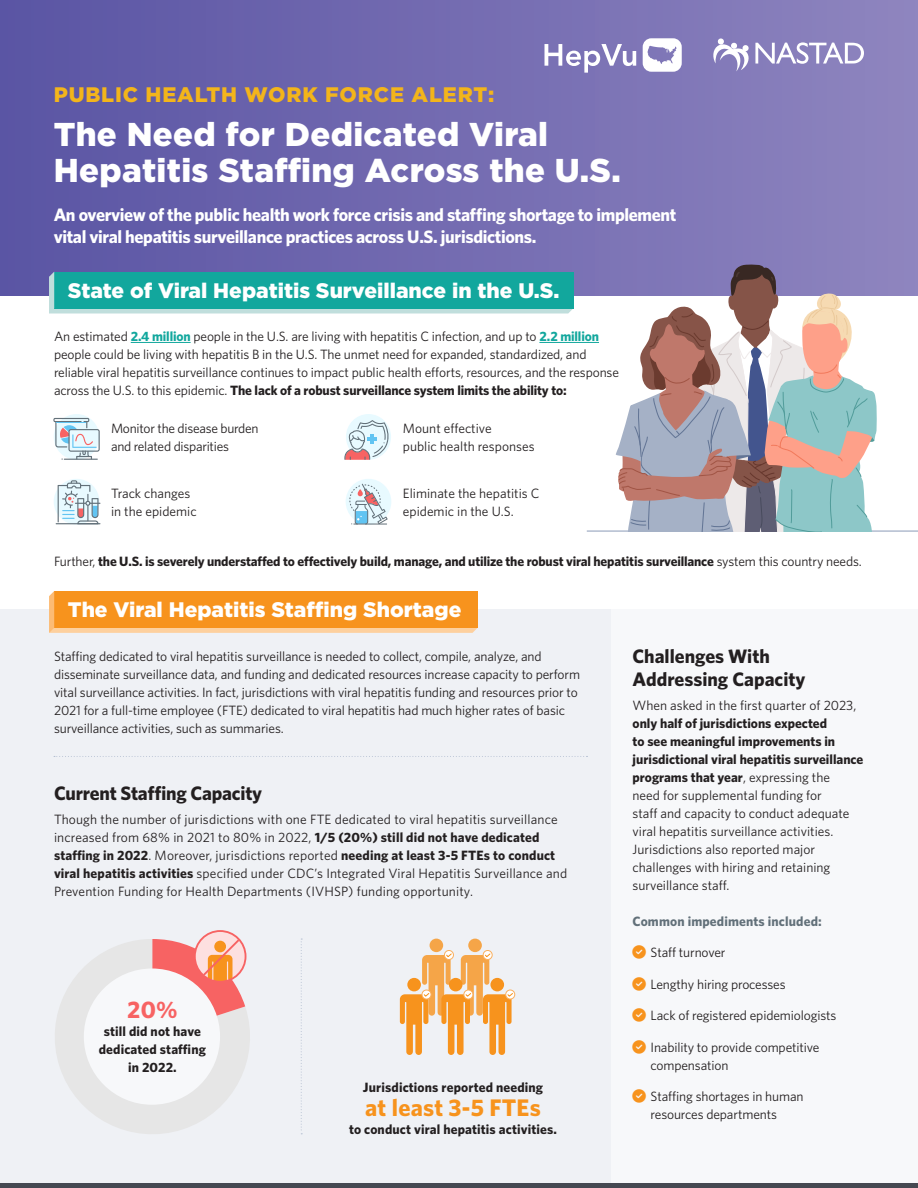
<style>
.page{position:relative;width:918px;height:1188px;background:#fff}
.page>*{position:absolute;margin:0;border:0;box-sizing:border-box;transform-origin:0 0}
.t1{font:900 33px/36px "Gotham";letter-spacing:.01em;color:#fff}
.Chart_Title{font:700 24px "Whitney";letter-spacing:.01em;color:#f7931d}
.Chart_Title-2{font:700 24px "Whitney";color:#f76363}
.t2{font:900 21px "Gotham";color:#fff}
.t3{font:900 21px "Gotham";letter-spacing:.04em;color:#f3b51b}
.Chart_Title-3{font:700 19.5px/22.5px "Whitney";letter-spacing:-.005em;color:#231f20}
.Paragraph_Style_2{font:700 18px/22.5px "Whitney";letter-spacing:-.02em;color:#fff}
.Body{font:16.05px/21.3px "Whitney";color:#231f20;text-align:center}
.Body-2{font:13.5px/18px "Whitney";letter-spacing:-.01em;color:#231f20}
.Chart_Title-4{font:13.5px/18px "Whitney";letter-spacing:.01em;color:#231f20}
.Body-3{font:700 13.5px "Whitney";letter-spacing:-.01em;color:#231f20}
.Chart_Title-5{font:700 13.5px/18px "Whitney";letter-spacing:.01em;color:#231f20;text-align:center}
.Body-4{font:700 13.5px "Whitney";letter-spacing:.01em;color:#627079}
.s1{font-weight:700;color:#12a79d}
.s2{font-weight:700}
.s3{font-weight:400}
</style>
<div class="page">
<div style="left:0;top:0;width:918px;height:296px;background:linear-gradient(to right,#5a54a3,#8e84bf)"></div>
<hr style="left:131px;top:342px;width:60px;height:1px;background:#12a79d">
<hr style="left:539px;top:342px;width:60px;height:1px;background:#12a79d">
<svg style="left:643px;top:38px;width:39px;height:34px"></svg>
<svg style="left:544px;top:44px;width:92px;height:29px"></svg>
<svg style="left:49px;top:272px;width:524px;height:42px;background:#28aea5"></svg>
<svg style="left:54px;top:479px;width:45px;height:46px"></svg>
<hr style="left:56px;top:523px;width:44px;height:1px;background:#627079">
<svg style="left:58px;top:480px;width:42px;height:44px;background:#c8d7de"></svg>
<div style="left:346px;top:479px;width:45px;height:46px;background:#e8faff;border-radius:50%"></div>
<svg style="left:349px;top:484px;width:39px;height:41px"></svg>
<div style="left:54px;top:414px;width:45px;height:46px;background:#e8faff;border-radius:50%"></div>
<svg style="left:53px;top:418px;width:47px;height:42px"></svg>
<div style="left:346px;top:414px;width:45px;height:46px;background:#e8faff;border-radius:50%"></div>
<svg style="left:344px;top:420px;width:45px;height:40px"></svg>
<hr style="left:370px;top:434px;width:4px;height:10px;background:#61c4f2">
<hr style="left:367px;top:437px;width:10px;height:4px;background:#61c4f2">
<svg style="left:712px;top:38px;width:152px;height:33px"></svg>
<div style="left:0;top:609px;width:918px;height:579px;background:#eff1f5"></div>
<svg style="left:49px;top:591px;width:429px;height:42px;background:#f79a2d"></svg>
<div style="left:612px;top:609px;width:306px;height:575px;background:#f7f8fa"></div>
<div style="left:430px;top:939px;width:13px;height:13px;background:#f5a548;border-radius:50%"></div>
<div style="left:468px;top:939px;width:14px;height:13px;background:#f5a548;border-radius:50%"></div>
<div style="left:506px;top:990px;width:9px;height:9px;background:#f8bd7e;border-radius:50%"></div>
<div style="left:505px;top:990px;width:10px;height:9px;border:1px solid #fab05f;border-radius:50%"></div>
<div style="left:444px;top:950px;width:10px;height:10px;border:1px solid #fab05f;border-radius:50%"></div>
<div style="left:483px;top:950px;width:10px;height:10px;border:1px solid #fab05f;border-radius:50%"></div>
<svg style="left:400px;top:953px;width:114px;height:102px"></svg>
<hr style="left:0;top:1184px;width:918px;height:4px;background:#454851">
<hr style="left:587px;top:530px;width:331px;height:2px;background:#b1bccf">
<svg style="left:54px;top:756px;width:534px;height:1px"></svg>
<svg style="left:301px;top:939px;width:1px;height:195px"></svg>
<svg style="left:195px;top:931px;width:51px;height:51px"></svg>
<svg style="left:55px;top:937px;width:195px;height:197px"></svg>
<svg style="left:616px;top:264px;width:261px;height:267px"></svg>
<h1 class="t3" style="left:54px;top:80px;width:442px">PUBLIC HEALTH WORK FORCE ALERT:</h1>
<h1 class="t1" style="left:54px;top:116px;width:569px">The Need for Dedicated Viral<br>Hepatitis Staffing Across the U.S.</h1>
<p class="Paragraph_Style_2" style="left:54px;top:203px;width:624px">An overview of the public health work force crisis and staffing shortage to implement vital viral hepatitis surveillance practices across U.S. jurisdictions.</p>
<h2 class="t2" style="left:68px;top:276px;width:493px">State of Viral Hepatitis Surveillance in the U.S.</h2>
<p class="Body-2" style="left:54px;top:327px;width:567px">An estimated <span class="s1">2.4 million</span> people in the U.S. are living with hepatitis C infection, and up to <span class="s1">2.2 million </span>people could be living with hepatitis B in the U.S. The unmet need for expanded, standardized, and reliable viral hepatitis surveillance continues to impact public health efforts, resources, and the response across the U.S. to this epidemic. <span class="s2">The lack of a robust surveillance system limits the ability to:</span></p>
<p class="Body-2" style="left:111px;top:419px;width:149px">Monitor the disease burden and related disparities</p>
<p class="Body-2" style="left:403px;top:419px;width:133px">Mount effective<br>public health responses</p>
<p class="Body-2" style="left:111px;top:484px;width:87px">Track changes in the epidemic</p>
<p class="Body-2" style="left:403px;top:484px;width:138px">Eliminate the hepatitis C epidemic in the U.S.</p>
<p class="Body-3" style="left:54px;top:553px;width:809px"><span class="s3">Further,</span> the U.S. is severely understaffed to effectively build, manage, and utilize the robust viral hepatitis surveillance <span class="s3">system this country needs.</span></p>
<h2 class="t2" style="left:68px;top:596px;width:395px">The Viral Hepatitis Staffing Shortage</h2>
<p class="Body-2" style="left:54px;top:647px;width:528px">Staffing dedicated to viral hepatitis surveillance is needed to collect, compile, analyze, and disseminate surveillance data, and funding and dedicated resources increase capacity to perform vital surveillance activities. In fact, jurisdictions with viral hepatitis funding and resources prior to 2021 for a full-time employee (FTE) dedicated to viral hepatitis had much higher rates of basic surveillance activities, such as summaries.</p>
<p class="Chart_Title-3" style="left:54px;top:782px;width:210px">Current Staffing Capacity</p>
<p class="Chart_Title-4" style="left:54px;top:810px;width:515px">Though the number of jurisdictions with one FTE dedicated to viral hepatitis surveillance increased from 68% in 2021 to 80% in 2022, <span class="s2">1/5 (20%) still did not have dedicated staffing in 2022</span>. Moreover, jurisdictions reported <span class="s2">needing at least 3-5 FTEs to conduct viral hepatitis activities</span> specified under CDC’s Integrated Viral Hepatitis Surveillance and Prevention Funding for Health Departments (IVHSP) funding opportunity.</p>
<p class="Body" style="left:112px;top:996px;width:87px">Did not have funding prior to 2021</p>
<p class="Chart_Title-2" style="left:127px;top:993px;width:52px">20%</p>
<p class="Chart_Title-5" style="left:99px;top:1022px;width:109px">still did not have dedicated staffing in 2022.</p>
<p class="Chart_Title-5" style="left:363px;top:1078px;width:182px">Jurisdictions reported needing</p>
<p class="Chart_Title" style="left:365px;top:1092px;width:177px">at least 3-5 FTEs</p>
<p class="Chart_Title-5" style="left:349px;top:1120px;width:209px">to conduct viral hepatitis activities.</p>
<p class="Chart_Title-3" style="left:633px;top:645px;width:174px">Challenges With<br>Addressing Capacity</p>
<p class="Body-2" style="left:633px;top:696px;width:232px">When asked in the first quarter of 2023, <span class="s2">only half of jurisdictions expected<br>to see meaningful improvements in jurisdictional viral hepatitis surveillance programs that year</span>, expressing the<br>need for supplemental funding for<br>staff and capacity to conduct adequate viral hepatitis surveillance activities.<br>Jurisdictions also reported major challenges with hiring and retaining surveillance staff.</p>
<p class="Body-4" style="left:633px;top:912px;width:191px">Common impediments included:</p>
<p class="Body-2" style="left:651px;top:943px;width:76px">Staff turnover</p>
<p class="Body-2" style="left:651px;top:975px;width:137px">Lengthy hiring processes</p>
<p class="Body-2" style="left:651px;top:1006px;width:187px">Lack of registered epidemiologists</p>
<p class="Body-2" style="left:651px;top:1038px;width:170px">Inability to provide competitive compensation</p>
<p class="Body-2" style="left:651px;top:1087px;width:155px">Staffing shortages in human resources departments</p>
</div>
